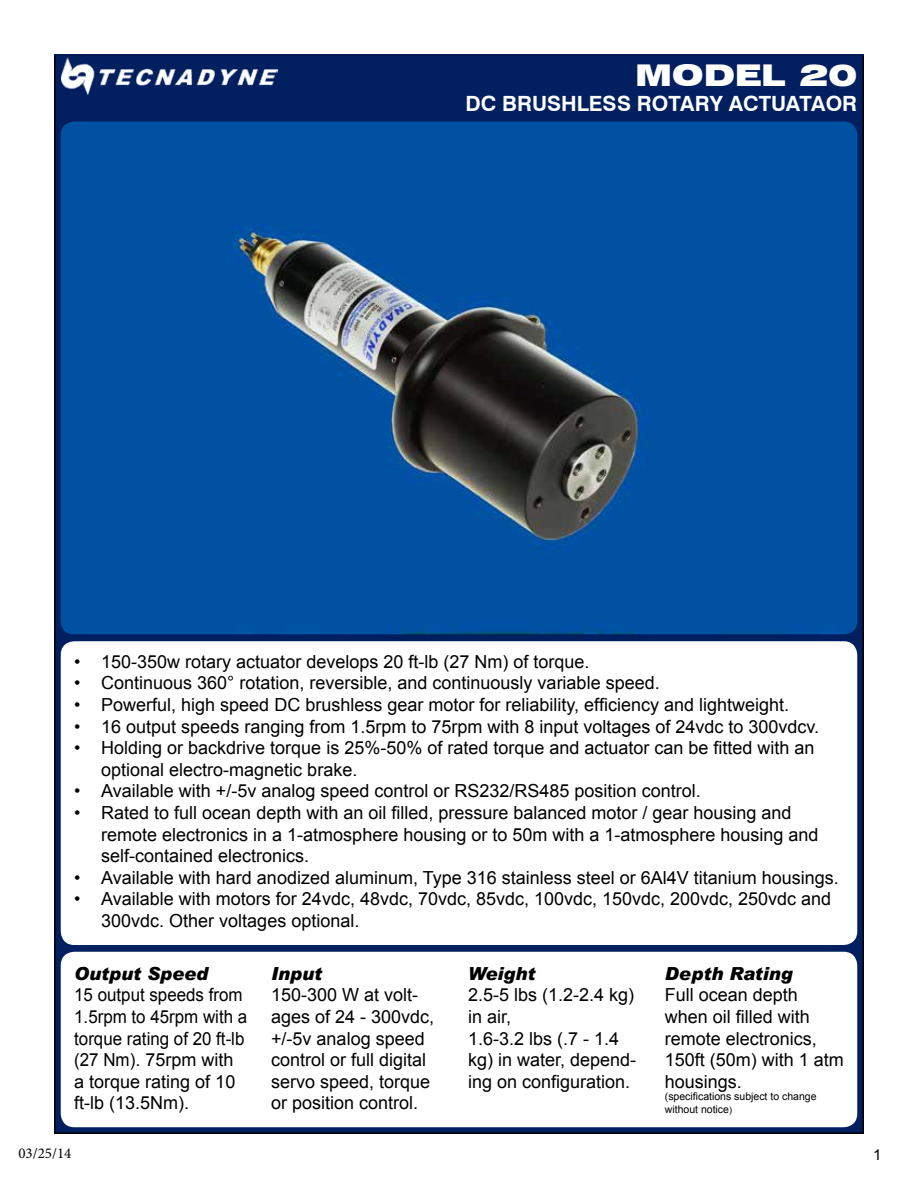
<style>
.page{position:relative;width:918px;height:1188px;background:#fff}
.page>*{position:absolute;margin:0;border:0;box-sizing:border-box;transform-origin:0 0}
.t1{font:900 expanded 30px "Swiss 721 BT";color:#fff}
.t2{font:700 21px "Swiss 721 BT";color:#fff}
.t3{font:18px/21.6px "Arial";color:#000}
.t4{font:18px/21.6px "Arial";color:#000;scale:.94 1}
.t5{font:italic 900 18px "Arial";color:#000}
.t6{font:15px "Minion Pro";color:#000}
.t7{font:15px "Arial";color:#000}
.t8{font:10.5px/12.6px "Arial";color:#000}
.s1{font-size:9px}
</style>
<div class="page">
<div style="left:55px;top:55px;width:808px;height:1078px;background:#02205f"></div>
<img style="left:62px;top:57px;width:216px;height:37px">
<img style="left:61px;top:122px;width:796px;height:512px">
<div style="left:61px;top:641px;width:796px;height:304px;background:#fff;border-radius:14px"></div>
<hr style="left:54px;top:54px;width:810px;height:2px;background:#02205f">
<div style="left:61px;top:952px;width:796px;height:175px;background:#fff;border-radius:14px"></div>
<h1 class="t1" style="left:635px;top:57px;width:224px">MODEL 20</h1>
<p class="t2" style="left:465px;top:91px;width:393px">DC BRUSHLESS ROTARY ACTUATAOR</p>
<p class="t3" style="left:74px;top:651px;width:517px">• 150-350w rotary actuator develops 20 ft-lb (27 Nm) of torque.</p>
<p class="t3" style="left:74px;top:673px;width:587px">• Continuous 360° rotation, reversible, and continuously variable speed.</p>
<p class="t3" style="left:74px;top:694px;width:716px">• Powerful, high speed DC brushless gear motor for reliability, efficiency and lightweight.</p>
<p class="t3" style="left:74px;top:716px;width:747px">• 16 output speeds ranging from 1.5rpm to 75rpm with 8 input voltages of 24vdc to 300vdcv.</p>
<p class="t3" style="left:101px;top:737px;width:715px;text-indent:-27px">• Holding or backdrive torque is 25%-50% of rated torque and actuator can be fitted with an optional electro-magnetic brake.</p>
<p class="t3" style="left:74px;top:781px;width:628px">• Available with +/-5v analog speed control or RS232/RS485 position control.</p>
<p class="t3" style="left:101px;top:802px;width:719px;text-indent:-27px">• Rated to full ocean depth with an oil filled, pressure balanced motor / gear housing and remote electronics in a 1-atmosphere housing or to 50m with a 1-atmosphere housing and self-contained electronics.</p>
<p class="t3" style="left:74px;top:867px;width:766px">• Available with hard anodized aluminum, Type 316 stainless steel or 6Al4V titanium housings.</p>
<p class="t3" style="left:101px;top:889px;width:732px;text-indent:-27px">• Available with motors for 24vdc, 48vdc, 70vdc, 85vdc, 100vdc, 150vdc, 200vdc, 250vdc and<br>300vdc. Other voltages optional.</p>
<p class="t5" style="left:74px;top:962px;width:136px">Output Speed</p>
<p class="t4" style="left:74px;top:985px;width:186px">15 output speeds from<br>1.5rpm to 45rpm with a torque rating of 20 ft-lb (27 Nm). 75rpm with a torque rating of 10 ft-lb (13.5Nm).</p>
<p class="t5" style="left:271px;top:962px;width:53px">Input</p>
<p class="t3" style="left:271px;top:985px;width:165px">150-300 W at volt&shy;ages of 24 - 300vdc, +/-5v analog speed control or full digital servo speed, torque or position control.</p>
<p class="t5" style="left:468px;top:962px;width:69px">Weight</p>
<p class="t3" style="left:468px;top:985px;width:170px">2.5-5 lbs (1.2-2.4 kg) in air,<br>1.6-3.2 lbs (.7 - 1.4 kg) in water, depend&shy;ing on configuration.</p>
<p class="t5" style="left:665px;top:962px;width:129px">Depth Rating</p>
<p class="t3" style="left:665px;top:985px;width:180px">Full ocean depth when oil filled with remote electronics,<br>150ft (50m) with 1 atm housings.</p>
<p class="t8" style="left:665px;top:1091px;width:153px">(specifications subject to change without notice<span class="s1">)</span></p>
<p class="t6" style="left:18px;top:1143px;width:55px">03/25/14</p>
<p class="t7" style="left:873px;top:1145px;width:10px">1</p>
</div>
